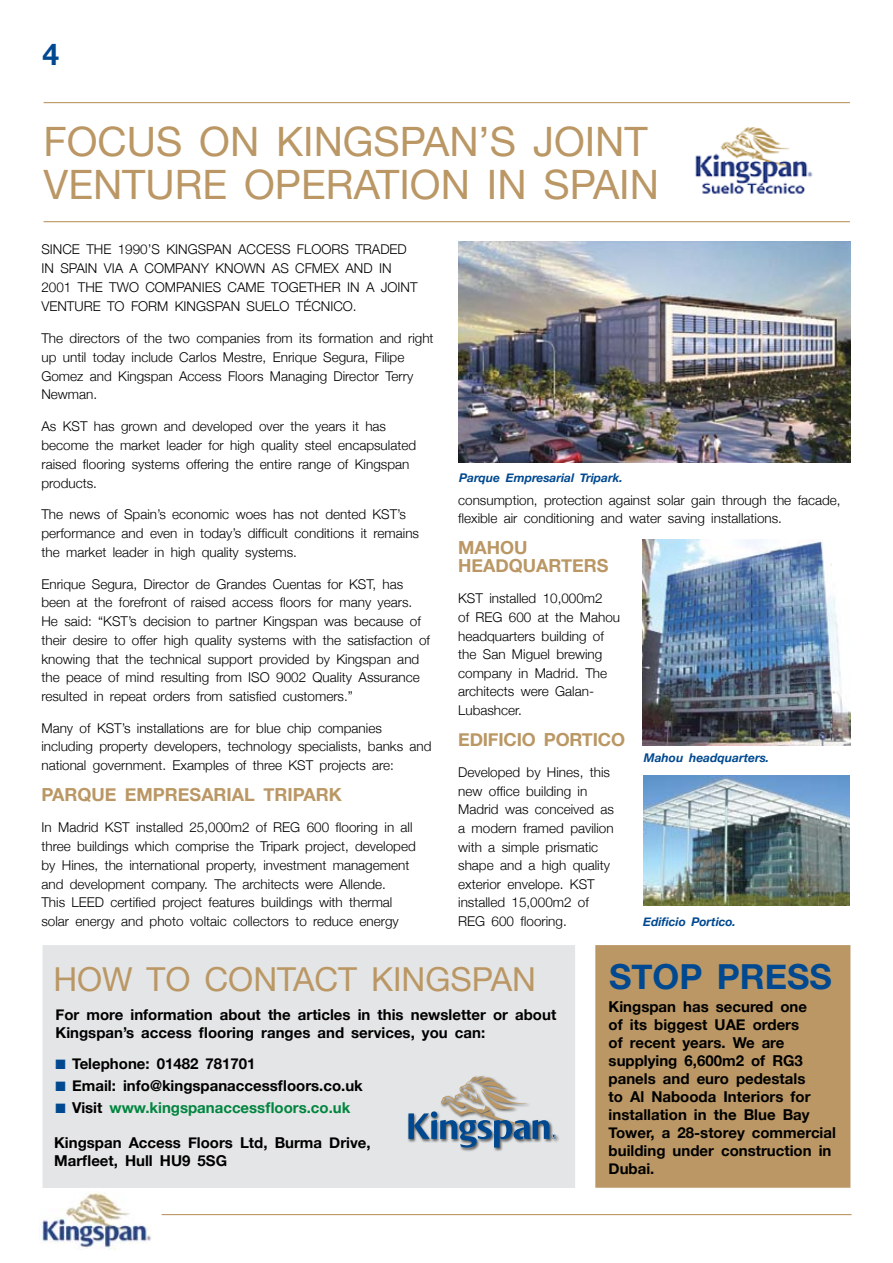
<style>
.page{position:relative;width:893px;height:1263px;background:#fff}
.page>*{position:absolute;margin:0;border:0;box-sizing:border-box;transform-origin:0 0}
.t1{font:40.5px/43.5px "Helvetica Neue";color:#ba9764}
.t2{font:700 34.5px "Helvetica Neue";color:#004990}
.t3{font:33px "Helvetica Neue";color:#ba9764}
.t4{font:700 30px "Helvetica Neue";color:#004990}
.t5{font:700 18px/18px "Helvetica Neue";color:#ba9764}
.t6{font:700 15px/18px "Helvetica Neue";color:#000}
.t7{font:700 15px "Helvetica Neue";color:#00853f}
.t8{font:300 13.5px/18.6px "Helvetica Neue";color:#000}
.t9{font:italic 700 12px "Helvetica Neue";color:#004990}
.s1{color:#004990}
.s2{color:#000}
</style>
<div class="page">
<div style="left:43px;top:945px;width:532px;height:243px;background:#e4e5e6"></div>
<img style="left:39px;top:1191px;width:112px;height:58px">
<hr style="left:162px;top:1214px;width:690px;height:1px;background:#ba9764">
<div style="left:407px;top:1075px;width:153px;height:76px;background:#000;opacity:.6"></div>
<svg style="left:408px;top:1076px;width:148px;height:72px"></svg>
<hr style="left:44px;top:102px;width:806px;height:1px;background:#ba9764">
<hr style="left:44px;top:221px;width:806px;height:1px;background:#ba9764">
<img style="left:458px;top:241px;width:393px;height:222px">
<img style="left:695px;top:127px;width:118px;height:67px">
<img style="left:642px;top:539px;width:208px;height:206px">
<div style="left:595px;top:945px;width:255px;height:243px;background:#ba9764;border:2px solid #ba9764"></div>
<img style="left:643px;top:776px;width:206px;height:130px">
<h3 class="t4" style="left:43px;top:36px;width:18px">4</h3>
<h1 class="t1" style="left:44px;top:119px;width:617px">FOCUS ON KINGSPAN’S JOINT<br>VENTURE OPERATION IN SPAIN</h1>
<p class="t8" style="left:41px;top:240px;width:378px">Since the 1990’s Kingspan Access Floors traded in Spain via a company known as CFmex and in 2001 the two companies came together in a joint venture to form Kingspan Suelo Técnico.</p>
<p class="t8" style="left:41px;top:328px;width:394px">The directors of the two companies from its formation and right up until today include Carlos Mestre, Enrique Segura, Filipe Gomez and Kingspan Access Floors Managing Director Terry Newman.</p>
<p class="t8" style="left:41px;top:417px;width:376px">As KST has grown and developed over the years it has become the market leader for high quality steel encapsulated raised flooring systems offering the entire range of Kingspan products.</p>
<p class="t8" style="left:41px;top:505px;width:379px">The news of Spain’s economic woes has not dented KST’s performance and even in today’s difficult conditions it remains the market leader in high quality systems.</p>
<p class="t8" style="left:41px;top:574px;width:390px">Enrique Segura, Director de Grandes Cuentas for KST, has been at the forefront of raised access floors for many years.<br>He said: “KST’s decision to partner Kingspan was because of their desire to offer high quality systems with the satisfaction of knowing that the technical support provided by Kingspan and the peace of mind resulting from ISO</p>
<p class="t8" style="left:41px;top:668px;width:380px;text-indent:235px">9002 Quality Assurance resulted in repeat orders from satisfied customers.”</p>
<p class="t8" style="left:41px;top:718px;width:392px">Many of KST’s installations are for blue chip companies including property developers, technology specialists, banks and national government. Examples of three KST projects are:</p>
<h3 class="t5" style="left:41px;top:785px;width:302px">PARQUE EMPRESARIAL TRIPARK</h3>
<p class="t8" style="left:41px;top:818px;width:376px">In Madrid KST installed 25,000m2 of REG 600 flooring in all three buildings which comprise the Tripark project, developed by Hines, the international property, investment management and development company. The architects were Allende.<br>This LEED certified project features buildings with thermal solar energy and photo voltaic collectors to reduce energy</p>
<p class="t9" style="left:459px;top:470px;width:165px">Parque Empresarial Tripark.</p>
<p class="t8" style="left:458px;top:491px;width:384px;line-height:18px">consumption, protection against solar gain through the facade, flexible air conditioning and water saving installations.</p>
<h3 class="t5" style="left:458px;top:538px;width:152px">MAHOU<br>HEADQUARTERS</h3>
<p class="t8" style="left:458px;top:589px;width:146px">KST installed 10,000m2 of REG</p>
<p class="t8" style="left:458px;top:608px;width:163px;text-indent:51px">600 at the Mahou headquarters building of the San Miguel brewing company in Madrid. The architects were Galan-<br>Lubashcer.</p>
<h3 class="t5" style="left:458px;top:730px;width:168px">EDIFICIO PORTICO</h3>
<p class="t8" style="left:458px;top:763px;width:157px">Developed by Hines, this new office building in<br>Madrid was conceived as a modern framed pavilion with a simple prismatic shape and a high quality exterior envelope. KST installed 15,000m2 of<br>REG 600 flooring.</p>
<p class="t9" style="left:644px;top:750px;width:127px">Mahou headquarters.</p>
<p class="t9" style="left:643px;top:914px;width:94px">Edificio Portico.</p>
<h3 class="t3" style="left:53px;top:959px;width:484px">HOW TO CONTACT KINGSPAN</h3>
<p class="t6" style="left:56px;top:1005px;width:502px">For more information about the articles in this newsletter or about<br>Kingspan’s access flooring ranges and services, you can:</p>
<p class="t6" style="left:56px;top:1054px;width:202px"><span class="s1">■</span> Telephone: 01482 781701</p>
<p class="t6" style="left:56px;top:1076px;width:309px"><span class="s1">■</span> Email: info@kingspanaccessfloors.co.uk</p>
<p class="t7" style="left:56px;top:1098px;width:296px"><span class="s1">■</span> <span class="s2">Visit</span> www.kingspanaccessfloors.co.uk</p>
<p class="t6" style="left:54px;top:1134px;width:318px">Kingspan Access Floors Ltd, Burma Drive,<br>Marfleet, Hull HU9 5SG</p>
<h2 class="t2" style="left:609px;top:956px;width:224px">STOP PRESS</h2>
<p class="t6" style="left:609px;top:998px;width:229px">Kingspan has secured one<br>of its biggest UAE orders<br>of recent years. We are supplying 6,600m2 of RG3 panels and euro pedestals<br>to Al Nabooda Interiors for installation in the Blue Bay<br>Tower, a 28-storey commercial building under construction in<br>Dubai.</p>
</div>
